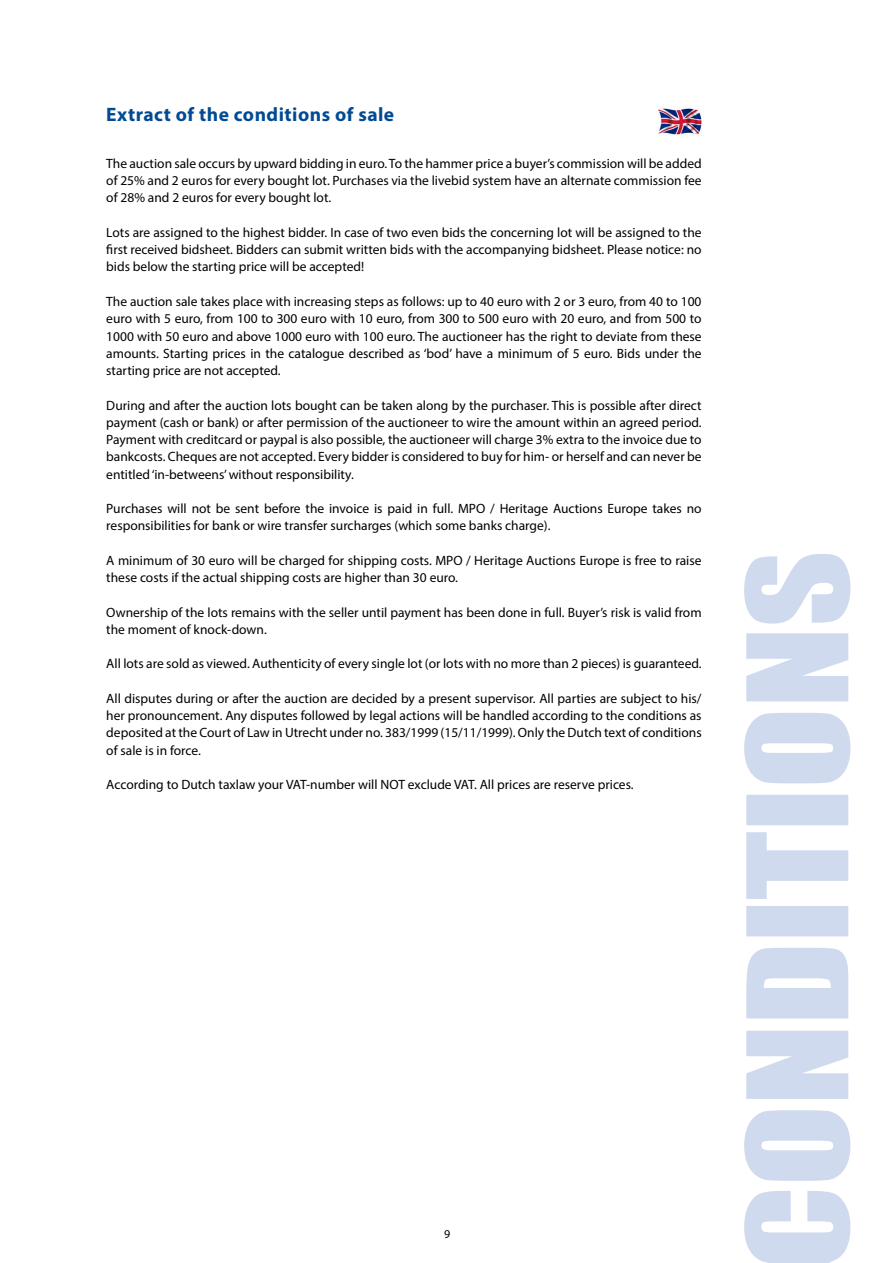
<style>
.page{position:relative;width:893px;height:1263px;background:#fff}
.page>*{position:absolute;margin:0;border:0;box-sizing:border-box;transform-origin:0 0}
.t1{font:700 19.5px "Myriad Pro";letter-spacing:.025em;color:#004b93}
.t2{font:13.5px/17.2px "Myriad Pro";color:#000;text-align:justify}
.t3{font:12px "Myriad Pro";color:#000}
</style>
<div class="page">
<svg style="left:744px;top:554px;width:106px;height:709px;fill:#d0daee"></svg>
<img style="left:658px;top:106px;width:46px;height:30px">
<h1 class="t1" style="left:106px;top:102px;width:289px">Extract of the conditions of sale</h1>
<p class="t2" style="left:106px;top:155px;width:597px">The auction sale occurs by upward bidding in euro. To the hammer price a buyer’s commission will be added of 25% and 2 euros for every bought lot. Purchases via the livebid system have an alternate commission fee of 28% and 2 euros for every bought lot.</p>
<p class="t2" style="left:106px;top:224px;width:597px">Lots are assigned to the highest bidder. In case of two even bids the concerning lot will be assigned to the first received bidsheet. Bidders can submit written bids with the accompanying bidsheet. Please notice: no bids below the starting price will be accepted!</p>
<p class="t2" style="left:106px;top:293px;width:597px">The auction sale takes place with increasing steps as follows: up to 40 euro with 2 or 3 euro, from 40 to 100 euro with 5 euro, from 100 to 300 euro with 10 euro, from 300 to 500 euro with 20 euro, and from 500 to 1000 with 50 euro and above 1000 euro with 100 euro. The auctioneer has the right to deviate from these amounts. Starting prices in the catalogue described as ‘bod’ have a minimum of 5 euro. Bids under the starting price are not accepted.</p>
<p class="t2" style="left:106px;top:396px;width:597px">During and after the auction lots bought can be taken along by the purchaser. This is possible after direct payment (cash or bank) or after permission of the auctioneer to wire the amount within an agreed period.<br>Payment with creditcard or paypal is also possible, the auctioneer will charge 3% extra to the invoice due to bankcosts. Cheques are not accepted. Every bidder is considered to buy for him- or herself and can never be entitled ‘in-betweens’ without responsibility.</p>
<p class="t2" style="left:106px;top:500px;width:597px">Purchases will not be sent before the invoice is paid in full. MPO / Heritage Auctions Europe takes no responsibilities for bank or wire transfer surcharges (which some banks charge).</p>
<p class="t2" style="left:106px;top:551px;width:597px">A minimum of 30 euro will be charged for shipping costs. MPO / Heritage Auctions Europe is free to raise these costs if the actual shipping costs are higher than 30 euro.</p>
<p class="t2" style="left:106px;top:603px;width:597px">Ownership of the lots remains with the seller until payment has been done in full. Buyer’s risk is valid from the moment of knock-down.</p>
<p class="t2" style="left:106px;top:655px;width:597px">All lots are sold as viewed. Authenticity of every single lot (or lots with no more than 2 pieces) is guaranteed.</p>
<p class="t2" style="left:106px;top:689px;width:597px">All disputes during or after the auction are decided by a present supervisor. All parties are subject to his/ her pronouncement. Any disputes followed by legal actions will be handled according to the conditions as deposited at the Court of Law in Utrecht under no. 383/1999 (15/11/1999). Only the Dutch text of conditions of sale is in force.</p>
<p class="t2" style="left:106px;top:776px;width:529px">According to Dutch taxlaw your VAT-number will NOT exclude VAT. All prices are reserve prices.</p>
<p class="t3" style="left:444px;top:1226px;width:8px">9</p>
</div>
